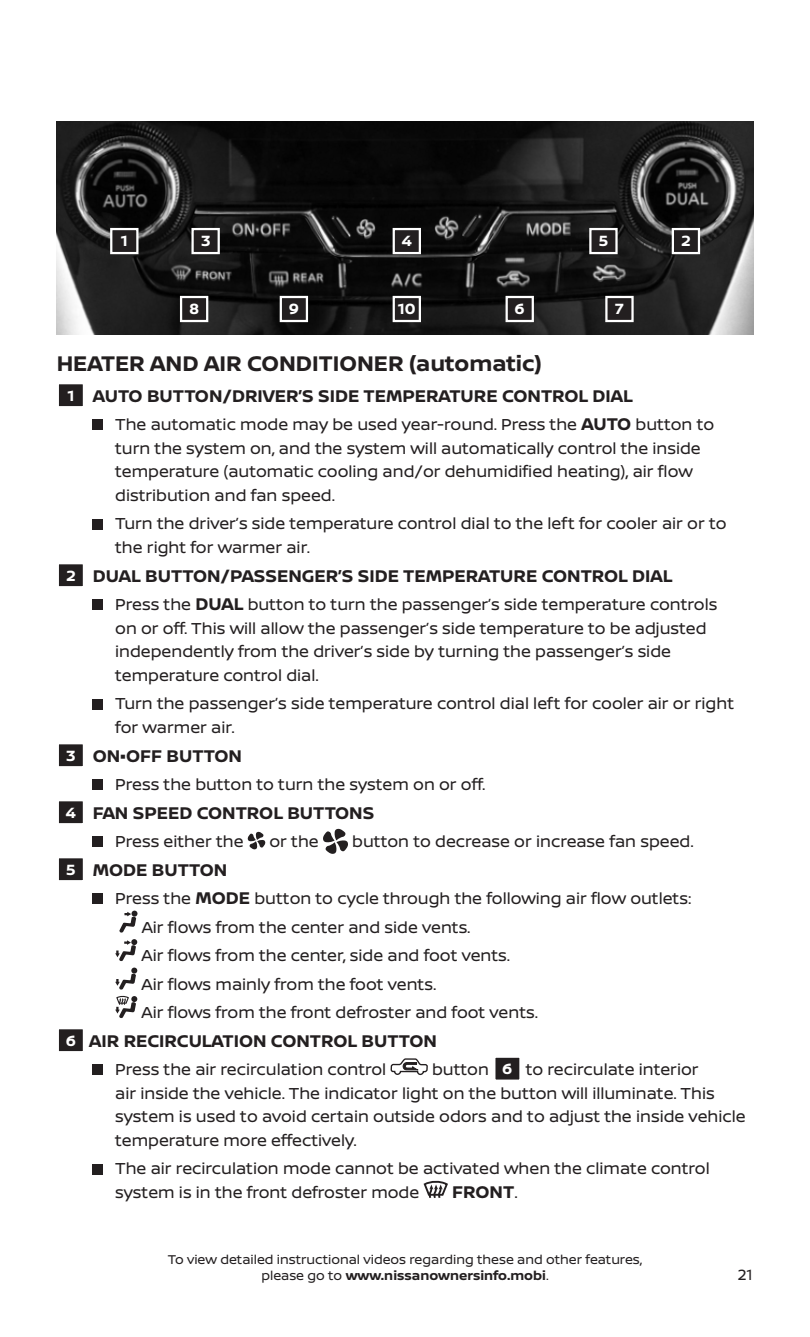
<style>
.page{position:relative;width:810px;height:1337px;background:#fff}
.page>*{position:absolute;margin:0;border:0;box-sizing:border-box;transform-origin:0 0}
.Section_Title{font:700 22.5px "Nissan Brand";color:#231f20}
.Paragraph_Body_Norma{font:700 18px "Nissan Brand";color:#231f20}
.Paragraph_Body_Norma-2{font:16.88px/23.6px "Nissan Brand";color:#231f20}
.t1{font:700 15.75px "Nissan Brand";color:#fff}
.t2{font:15.75px "Nissan Brand";color:#231f20}
.t3{font:13.5px/16.2px "Nissan Brand";color:#231f20;text-align:center}
.s1{font-weight:700;font-size:18px}
.s2{font-weight:400;font-size:16.88px}
.s3{font-weight:700}
</style>
<div class="page">
<img style="left:57px;top:122px;width:696px;height:212px">
<div style="left:58px;top:383px;width:26px;height:24px;background:#231f20"></div>
<div style="left:57px;top:382px;width:28px;height:26px;border:2px solid #fff"></div>
<div style="left:93px;top:419px;width:10px;height:11px;background:#231f20"></div>
<div style="left:93px;top:519px;width:10px;height:10px;background:#231f20"></div>
<div style="left:58px;top:563px;width:26px;height:24px;background:#231f20"></div>
<div style="left:57px;top:562px;width:28px;height:26px;border:2px solid #fff"></div>
<div style="left:93px;top:599px;width:10px;height:11px;background:#231f20"></div>
<div style="left:93px;top:699px;width:10px;height:10px;background:#231f20"></div>
<div style="left:58px;top:743px;width:26px;height:24px;background:#231f20"></div>
<div style="left:57px;top:742px;width:28px;height:26px;border:2px solid #fff"></div>
<div style="left:93px;top:779px;width:10px;height:11px;background:#231f20"></div>
<div style="left:58px;top:800px;width:26px;height:24px;background:#231f20"></div>
<div style="left:57px;top:799px;width:28px;height:26px;border:2px solid #fff"></div>
<div style="left:93px;top:836px;width:10px;height:11px;background:#231f20"></div>
<svg style="left:248px;top:832px;width:17px;height:17px"></svg>
<svg style="left:323px;top:829px;width:25px;height:25px"></svg>
<div style="left:58px;top:857px;width:26px;height:24px;background:#231f20"></div>
<div style="left:57px;top:856px;width:28px;height:26px;border:2px solid #fff"></div>
<div style="left:93px;top:893px;width:10px;height:11px;background:#231f20"></div>
<svg style="left:119px;top:910px;width:19px;height:22px"></svg>
<svg style="left:115px;top:939px;width:22px;height:22px"></svg>
<svg style="left:115px;top:967px;width:22px;height:22px"></svg>
<svg style="left:115px;top:996px;width:22px;height:22px"></svg>
<div style="left:58px;top:1028px;width:26px;height:24px;background:#231f20"></div>
<div style="left:57px;top:1027px;width:28px;height:26px;border:2px solid #fff"></div>
<div style="left:93px;top:1064px;width:10px;height:11px;background:#231f20"></div>
<svg style="left:391px;top:1058px;width:37px;height:17px"></svg>
<div style="left:494px;top:1056px;width:26px;height:24px;background:#231f20"></div>
<div style="left:493px;top:1055px;width:29px;height:26px;border:2px solid #fff"></div>
<div style="left:93px;top:1164px;width:10px;height:10px;background:#231f20"></div>
<svg style="left:424px;top:1180px;width:24px;height:18px"></svg>
<div style="left:394px;top:229px;width:26px;height:24px;background:#231f20"></div>
<div style="left:393px;top:228px;width:28px;height:26px;border:2px solid #fff"></div>
<div style="left:673px;top:229px;width:26px;height:24px;background:#231f20"></div>
<div style="left:672px;top:228px;width:28px;height:26px;border:2px solid #fff"></div>
<div style="left:111px;top:229px;width:26px;height:24px;background:#231f20"></div>
<div style="left:110px;top:228px;width:29px;height:26px;border:2px solid #fff"></div>
<div style="left:193px;top:229px;width:26px;height:24px;background:#231f20"></div>
<div style="left:191px;top:228px;width:29px;height:26px;border:2px solid #fff"></div>
<div style="left:590px;top:229px;width:27px;height:24px;background:#231f20"></div>
<div style="left:589px;top:228px;width:29px;height:26px;border:2px solid #fff"></div>
<div style="left:281px;top:297px;width:26px;height:24px;background:#231f20"></div>
<div style="left:280px;top:296px;width:28px;height:26px;border:2px solid #fff"></div>
<div style="left:394px;top:297px;width:26px;height:24px;background:#231f20"></div>
<div style="left:393px;top:296px;width:28px;height:26px;border:2px solid #fff"></div>
<div style="left:181px;top:297px;width:26px;height:24px;background:#231f20"></div>
<div style="left:180px;top:296px;width:28px;height:26px;border:2px solid #fff"></div>
<div style="left:507px;top:297px;width:26px;height:24px;background:#231f20"></div>
<div style="left:506px;top:296px;width:28px;height:26px;border:2px solid #fff"></div>
<div style="left:606px;top:297px;width:27px;height:24px;background:#231f20"></div>
<div style="left:605px;top:296px;width:29px;height:26px;border:2px solid #fff"></div>
<p class="t1" style="left:121px;top:230px;width:9px">1</p>
<p class="t1" style="left:201px;top:230px;width:11px">3</p>
<p class="t1" style="left:402px;top:230px;width:12px">4</p>
<p class="t1" style="left:599px;top:230px;width:11px">5</p>
<p class="t1" style="left:681px;top:230px;width:11px">2</p>
<p class="t1" style="left:189px;top:298px;width:12px">8</p>
<p class="t1" style="left:289px;top:298px;width:12px">9</p>
<p class="t1" style="left:398px;top:298px;width:19px">10</p>
<p class="t1" style="left:515px;top:298px;width:12px">6</p>
<p class="t1" style="left:615px;top:298px;width:11px">7</p>
<p class="Section_Title" style="left:57px;top:347px;width:487px">HEATER AND AIR CONDITIONER (automatic)</p>
<p class="t1" style="left:67px;top:384px;width:9px">1</p>
<p class="Paragraph_Body_Norma" style="left:93px;top:382px;width:542px">AUTO BUTTON/DRIVER’S SIDE TEMPERATURE CONTROL DIAL</p>
<p class="Paragraph_Body_Norma-2" style="left:115px;top:412px;width:601px">The automatic mode may be used year-round. Press the <span class="s1">AUTO</span> button to turn the system on, and the system will automatically control the inside temperature (automatic cooling and/or dehumidified heating), air flow distribution and fan speed.</p>
<p class="Paragraph_Body_Norma-2" style="left:115px;top:511px;width:613px">Turn the driver’s side temperature control dial to the left for cooler air or to the right for warmer air.</p>
<p class="t1" style="left:66px;top:564px;width:11px">2</p>
<p class="Paragraph_Body_Norma" style="left:93px;top:562px;width:581px">DUAL BUTTON/PASSENGER’S SIDE TEMPERATURE CONTROL DIAL</p>
<p class="Paragraph_Body_Norma-2" style="left:115px;top:592px;width:604px">Press the <span class="s1">DUAL</span> button to turn the passenger’s side temperature controls on or off. This will allow the passenger’s side temperature to be adjusted independently from the driver’s side by turning the passenger’s side temperature control dial.</p>
<p class="Paragraph_Body_Norma-2" style="left:115px;top:691px;width:620px">Turn the passenger’s side temperature control dial left for cooler air or right for warmer air.</p>
<p class="t1" style="left:66px;top:744px;width:11px">3</p>
<p class="Paragraph_Body_Norma" style="left:93px;top:742px;width:151px">ON•OFF BUTTON</p>
<p class="Paragraph_Body_Norma-2" style="left:115px;top:772px;width:372px">Press the button to turn the system on or off.</p>
<p class="t1" style="left:66px;top:801px;width:12px">4</p>
<p class="Paragraph_Body_Norma" style="left:93px;top:799px;width:283px">FAN SPEED CONTROL BUTTONS</p>
<p class="Paragraph_Body_Norma-2" style="left:115px;top:829px;width:130px">Press either the</p>
<p class="Paragraph_Body_Norma-2" style="left:270px;top:829px;width:51px">or the</p>
<p class="Paragraph_Body_Norma-2" style="left:352px;top:829px;width:343px">button to decrease or increase fan speed.</p>
<p class="t1" style="left:66px;top:858px;width:11px">5</p>
<p class="Paragraph_Body_Norma" style="left:93px;top:856px;width:136px">MODE BUTTON</p>
<p class="Paragraph_Body_Norma-2" style="left:115px;top:886px;width:578px">Press the <span class="s1">MODE</span> button to cycle through the following air flow outlets:</p>
<p class="Paragraph_Body_Norma-2" style="left:142px;top:914px;width:330px">Air flows from the center and side vents.</p>
<p class="Paragraph_Body_Norma-2" style="left:142px;top:942px;width:370px">Air flows from the center, side and foot vents.</p>
<p class="Paragraph_Body_Norma-2" style="left:142px;top:971px;width:296px">Air flows mainly from the foot vents.</p>
<p class="Paragraph_Body_Norma-2" style="left:142px;top:999px;width:398px">Air flows from the front defroster and foot vents.</p>
<p class="t1" style="left:66px;top:1028px;width:12px">6</p>
<p class="Paragraph_Body_Norma" style="left:89px;top:1027px;width:349px">AIR RECIRCULATION CONTROL BUTTON</p>
<p class="Paragraph_Body_Norma-2" style="left:115px;top:1056px;width:273px">Press the air recirculation control</p>
<p class="Paragraph_Body_Norma-2" style="left:432px;top:1056px;width:58px">button</p>
<p class="t1" style="left:502px;top:1057px;width:12px">6</p>
<p class="Paragraph_Body_Norma-2" style="left:115px;top:1056px;width:632px;text-indent:411px">to recirculate interior<br>air inside the vehicle. The indicator light on the button will illuminate. This system is used to avoid certain outside odors and to adjust the inside vehicle temperature more effectively.</p>
<p class="Paragraph_Body_Norma-2" style="left:115px;top:1156px;width:596px">The air recirculation mode cannot be activated when the climate control system is in the front defroster mode</p>
<p class="Paragraph_Body_Norma" style="left:452px;top:1179px;width:67px">FRONT<span class="s2">.</span></p>
<p class="t3" style="left:168px;top:1250px;width:476px">To view detailed instructional videos regarding these and other features, please go to <span class="s3">www.nissanownersinfo.mobi</span>.</p>
<p class="t2" style="left:738px;top:1263px;width:17px">21</p>
</div>
